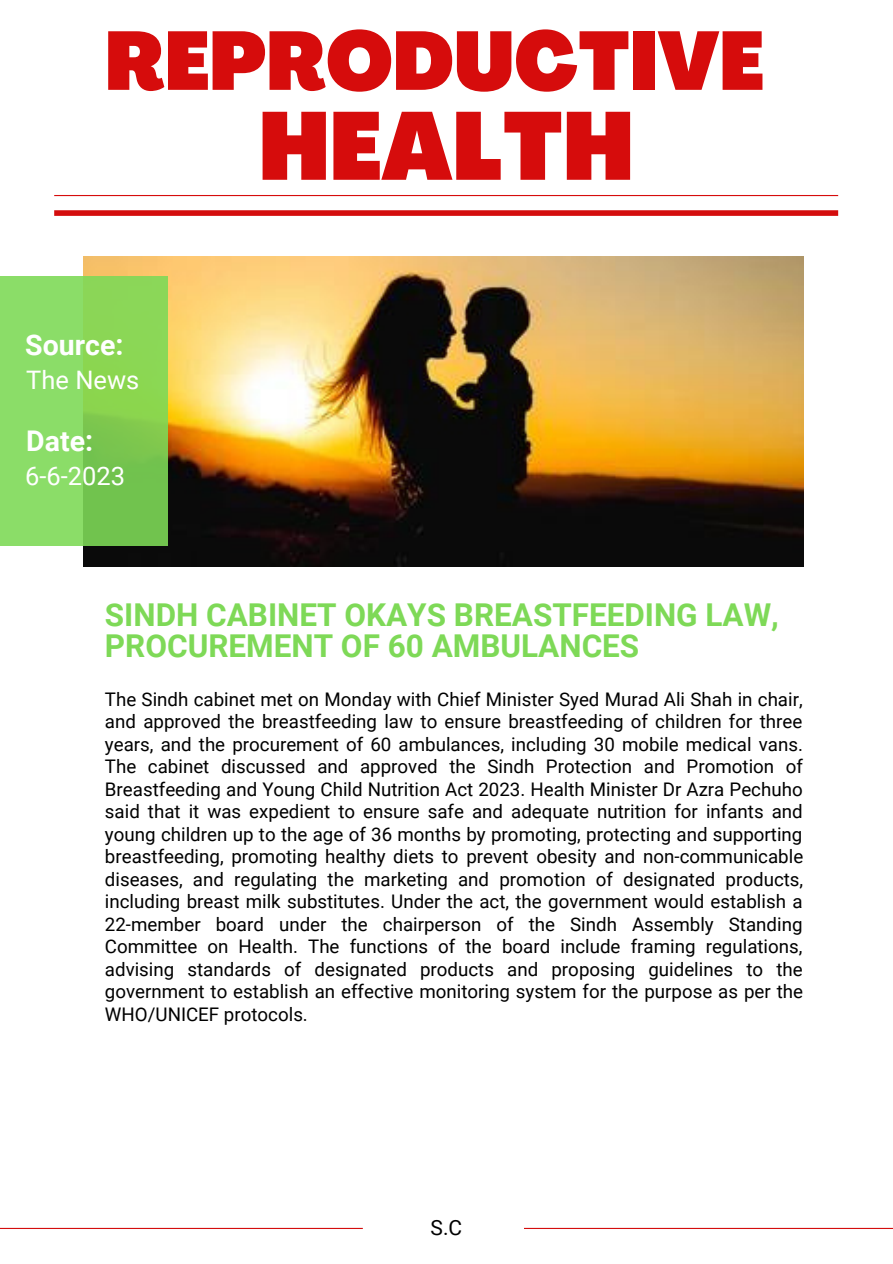
<style>
.page{position:relative;width:893px;height:1264px;background:#fff}
.page>*{position:absolute;margin:0;border:0;box-sizing:border-box;transform-origin:0 0}
.t1{font:900 condensed 94.35px "Agrandir";color:#d60c0c}
.t2{font:900 condensed 81.3px "Agrandir";color:#d60c0c}
.t3{font:700 31.5px/31.5px "Roboto";color:#7ed957}
.t4{font:700 28.5px "Roboto";color:#fff}
.t5{font:25.5px "Roboto";color:#fff}
.t6{font:21px "Roboto";color:#000}
.t7{font:18.75px/22.5px "Roboto";color:#000;text-align:justify}
</style>
<div class="page">
<hr style="left:54px;top:195px;width:784px;height:1px;background:#d60c0c">
<hr style="left:0;top:1227px;width:363px;height:1px;background:#d40d0d">
<hr style="left:524px;top:1227px;width:368px;height:1px;background:#d40d0d">
<div style="left:54px;top:210px;width:784px;height:6px;background:#d40d0d"></div>
<img style="left:83px;top:257px;width:720px;height:309px">
<svg style="left:0;top:276px;width:168px;height:270px;background:#85d55c"></svg>
<p class="t2" style="left:105px;top:29px;width:660px">REPRODUCTIVE</p>
<p class="t1" style="left:259px;top:109px;width:376px">HEALTH</p>
<p class="t4" style="left:25px;top:329px;width:100px">Source:</p>
<p class="t5" style="left:26px;top:365px;width:114px">The News</p>
<p class="t4" style="left:26px;top:424px;width:68px">Date:</p>
<p class="t5" style="left:25px;top:462px;width:101px">6-6-2023</p>
<p class="t3" style="left:105px;top:599px;width:675px">SINDH CABINET OKAYS BREASTFEEDING LAW,<br>PROCUREMENT OF 60 AMBULANCES</p>
<p class="t7" style="left:105px;top:688px;width:699px">The Sindh cabinet met on Monday with Chief Minister Syed Murad Ali Shah in chair, and approved the breastfeeding law to ensure breastfeeding of children for three years, and the procurement of 60 ambulances, including 30 mobile medical vans.<br>The cabinet discussed and approved the Sindh Protection and Promotion of Breastfeeding and Young Child Nutrition Act 2023. Health Minister Dr Azra Pechuho said that it was expedient to ensure safe and adequate nutrition for infants and young children up to the age of 36 months by promoting, protecting and supporting breastfeeding, promoting healthy diets to prevent obesity and non-communicable diseases, and regulating the marketing and promotion of designated products, including breast milk substitutes. Under the act, the government would establish a 22-member board under the chairperson of the Sindh Assembly Standing Committee on Health. The functions of the board include framing regulations, advising standards of designated products and proposing guidelines to the government to establish an effective monitoring system for the purpose as per the WHO/UNICEF protocols.</p>
<p class="t6" style="left:430px;top:1215px;width:33px">S.C</p>
</div>
